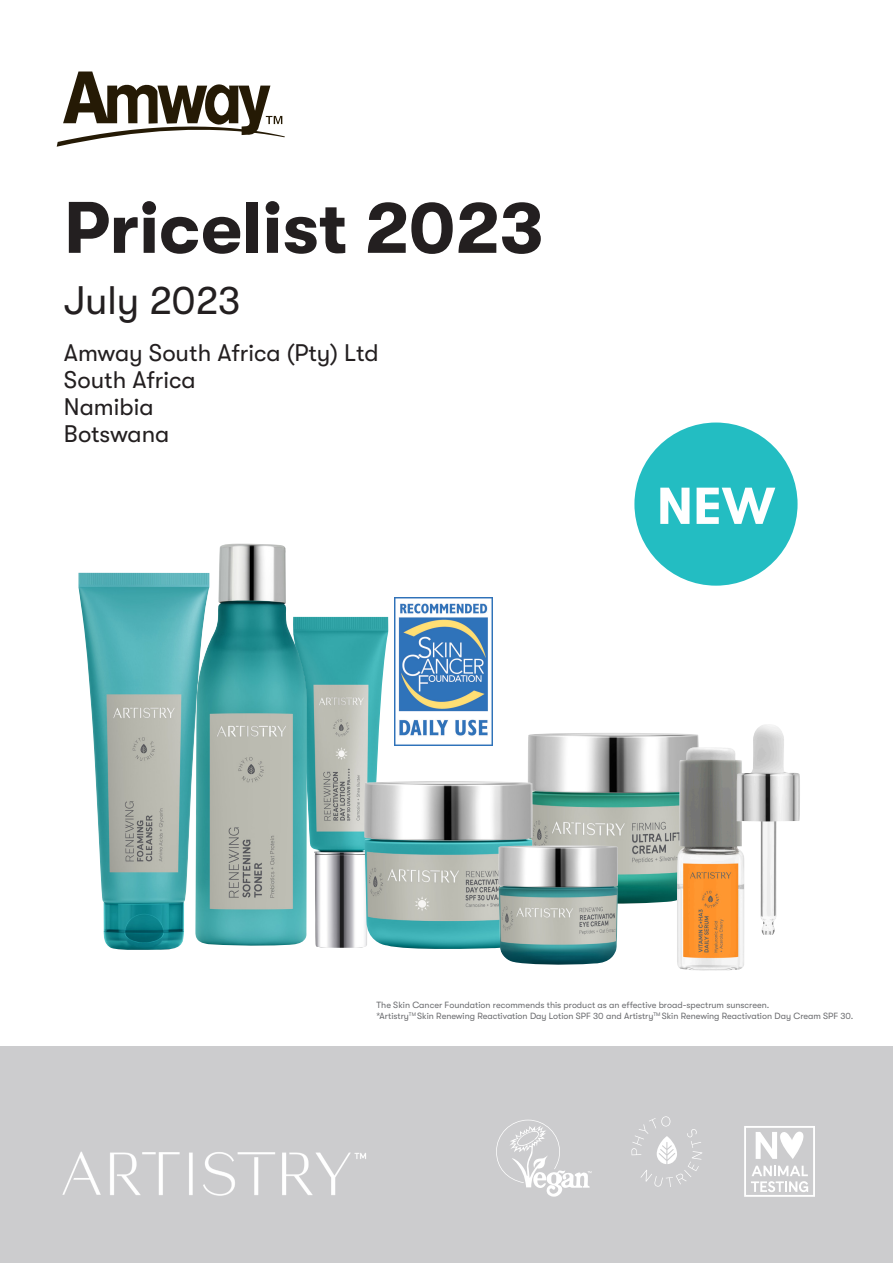
<style>
.page{position:relative;width:893px;height:1263px;background:#fff}
.page>*{position:absolute;margin:0;border:0;box-sizing:border-box;transform-origin:0 0}
.t1{font:700 72.75px "GT Walsheim";color:#231f20}
.t2{font:700 51.75px "GT Walsheim";color:#fff}
.t3{font:39.75px "GT Walsheim";color:#231f20}
.t4{font:24px/27px "GT Walsheim";color:#231f20}
.t5{font:9px/10.8px "GT Walsheim";color:#6c6d70}
</style>
<div class="page">
<div style="left:0;top:1046px;width:893px;height:217px;background:#ccccce"></div>
<svg style="left:57px;top:72px;width:228px;height:75px"></svg>
<div style="left:634px;top:422px;width:163px;height:164px;background:#23bdc2;border-radius:50%"></div>
<img style="left:78px;top:573px;width:117px;height:377px">
<img style="left:308px;top:616px;width:80px;height:332px">
<img style="left:195px;top:544px;width:113px;height:402px">
<img style="left:528px;top:733px;width:171px;height:171px">
<img style="left:364px;top:781px;width:169px;height:168px">
<img style="left:498px;top:845px;width:120px;height:120px">
<img style="left:676px;top:747px;width:68px;height:224px">
<img style="left:736px;top:725px;width:64px;height:210px">
<img style="left:62px;top:1151px;width:304px;height:45px">
<svg style="left:496px;top:1120px;width:95px;height:77px"></svg>
<svg style="left:631px;top:1116px;width:71px;height:71px"></svg>
<svg style="left:744px;top:1126px;width:71px;height:71px"></svg>
<img style="left:394px;top:597px;width:99px;height:148px">
<p class="t1" style="left:64px;top:187px;width:481px">Pricelist 2023</p>
<p class="t3" style="left:64px;top:279px;width:178px">July 2023</p>
<p class="t4" style="left:64px;top:339px;width:316px">Amway South Africa (Pty) Ltd<br>South Africa</p>
<p class="t4" style="left:64px;top:393px;width:91px">Namibia</p>
<p class="t4" style="left:64px;top:420px;width:107px">Botswana</p>
<p class="t2" style="left:657px;top:477px;width:120px">NEW</p>
<p class="t5" style="left:377px;top:1000px;width:478px">The Skin Cancer Foundation recommends this product as an effective broad-spectrum sunscreen.<br>*Artistry<sup>TM</sup> Skin Renewing Reactivation Day Lotion SPF 30 and Artistry<sup>TM</sup> Skin Renewing Reactivation Day Cream SPF 30.</p>
</div>
